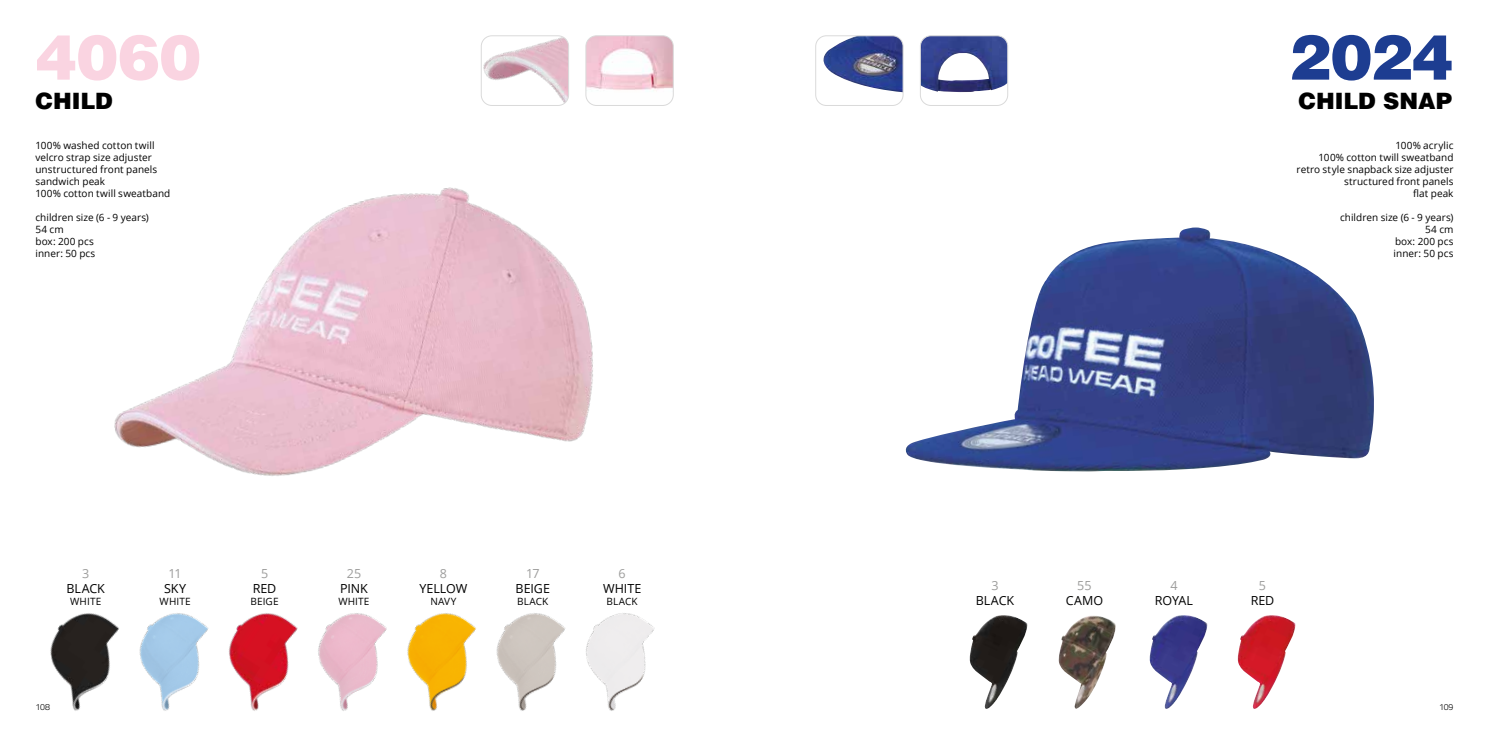
<style>
.page{position:relative;width:1489px;height:745px;background:#fff}
.page>*{position:absolute;margin:0;border:0;box-sizing:border-box;transform-origin:0 0}
.t1{font:900 62.5px "Helvetica";color:#fad4e1}
.t2{font:900 62.5px "Helvetica";color:#1d3d91}
.t3{font:900 22.5px "Helvetica";color:#000}
.t4{font:12.5px "Open Sans";color:#000}
.t5{font:12.5px "Open Sans";letter-spacing:-.04em;color:#9d9d9c}
.t6{font:10px/12px "Open Sans";letter-spacing:.005em;color:#000}
.t7{font:300 8.75px "Titillium Web";letter-spacing:-.01em;color:#000}
</style>
<div class="page">
<img style="left:114px;top:187px;width:479px;height:289px">
<img style="left:156px;top:613px;width:43px;height:98px">
<img style="left:50px;top:613px;width:106px;height:98px">
<img style="left:334px;top:613px;width:43px;height:98px">
<img style="left:377px;top:613px;width:89px;height:98px">
<img style="left:466px;top:613px;width:89px;height:98px">
<img style="left:555px;top:613px;width:100px;height:98px">
<img style="left:199px;top:613px;width:135px;height:98px">
<img style="left:587px;top:37px;width:86px;height:68px">
<div style="left:585px;top:35px;width:88px;height:71px;border:1px solid #dadada;border-radius:11px"></div>
<img style="left:483px;top:37px;width:84px;height:67px">
<div style="left:481px;top:35px;width:88px;height:71px;border:1px solid #dadada;border-radius:11px"></div>
<img style="left:905px;top:227px;width:469px;height:244px">
<img style="left:922px;top:37px;width:84px;height:55px">
<div style="left:920px;top:35px;width:88px;height:71px;border:1px solid #dadada;border-radius:11px"></div>
<img style="left:817px;top:37px;width:86px;height:55px">
<div style="left:815px;top:35px;width:88px;height:71px;border:1px solid #dadada;border-radius:11px"></div>
<img style="left:969px;top:615px;width:59px;height:93px">
<img style="left:1058px;top:615px;width:58px;height:93px">
<img style="left:1237px;top:615px;width:59px;height:93px">
<img style="left:1149px;top:615px;width:59px;height:93px">
<h1 class="t1" style="left:35px;top:16px;width:167px">4060</h1>
<h2 class="t3" style="left:35px;top:86px;width:79px">CHILD</h2>
<h1 class="t2" style="left:1288px;top:16px;width:166px">2024</h1>
<h2 class="t3" style="left:1298px;top:86px;width:155px">CHILD SNAP</h2>
<p class="t6" style="left:35px;top:139px;width:136px">100% washed cotton twill velcro strap size adjuster unstructured front panels sandwich peak<br>100% cotton twill sweatband</p>
<p class="t6" style="left:35px;top:211px;width:115px">children size (6 - 9 years)<br>54 cm<br>box: 200 pcs<br>inner: 50 pcs</p>
<p class="t6" style="left:1296px;top:139px;width:158px;text-align:right">100% acrylic<br>100% cotton twill sweatband retro style snapback size adjuster structured front panels<br>flat peak</p>
<p class="t6" style="left:1339px;top:211px;width:115px;text-align:right">children size (6 - 9 years)<br>54 cm<br>box: 200 pcs<br>inner: 50 pcs</p>
<p class="t5" style="left:82px;top:564px;width:9px">3</p>
<p class="t4" style="left:66px;top:579px;width:40px">BLACK</p>
<p class="t6" style="left:70px;top:594px;width:33px">WHITE</p>
<p class="t5" style="left:169px;top:564px;width:15px">11</p>
<p class="t4" style="left:164px;top:579px;width:24px">SKY</p>
<p class="t6" style="left:160px;top:594px;width:33px">WHITE</p>
<p class="t5" style="left:261px;top:564px;width:9px">5</p>
<p class="t4" style="left:253px;top:579px;width:25px">RED</p>
<p class="t6" style="left:250px;top:594px;width:29px">BEIGE</p>
<p class="t5" style="left:347px;top:564px;width:16px">25</p>
<p class="t4" style="left:340px;top:579px;width:29px">PINK</p>
<p class="t6" style="left:338px;top:594px;width:33px">WHITE</p>
<p class="t5" style="left:440px;top:564px;width:9px">8</p>
<p class="t4" style="left:419px;top:579px;width:49px">YELLOW</p>
<p class="t6" style="left:430px;top:594px;width:28px">NAVY</p>
<p class="t5" style="left:526px;top:564px;width:15px">17</p>
<p class="t4" style="left:515px;top:579px;width:36px">BEIGE</p>
<p class="t6" style="left:517px;top:594px;width:33px">BLACK</p>
<p class="t5" style="left:618px;top:564px;width:9px">6</p>
<p class="t4" style="left:603px;top:579px;width:40px">WHITE</p>
<p class="t6" style="left:606px;top:594px;width:33px">BLACK</p>
<p class="t5" style="left:991px;top:576px;width:9px">3</p>
<p class="t4" style="left:975px;top:591px;width:40px">BLACK</p>
<p class="t5" style="left:1077px;top:576px;width:16px">55</p>
<p class="t4" style="left:1065px;top:591px;width:39px">CAMO</p>
<p class="t5" style="left:1170px;top:576px;width:9px">4</p>
<p class="t4" style="left:1154px;top:591px;width:39px">ROYAL</p>
<p class="t5" style="left:1258px;top:576px;width:9px">5</p>
<p class="t4" style="left:1250px;top:591px;width:25px">RED</p>
<p class="t7" style="left:35px;top:699px;width:16px">108</p>
<p class="t7" style="left:1438px;top:699px;width:16px">109</p>
</div>
